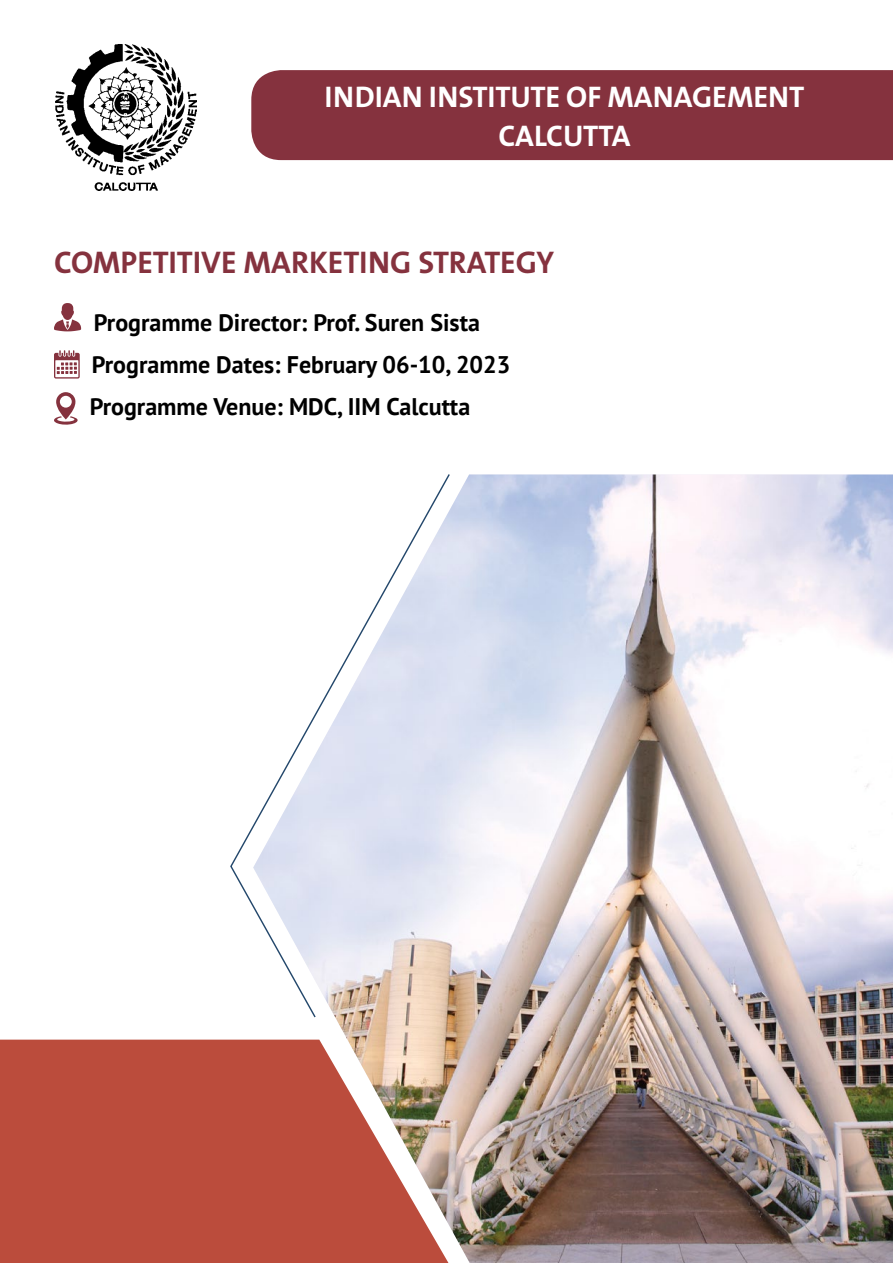
<style>
.page{position:relative;width:893px;height:1263px;background:#fff}
.page>*{position:absolute;margin:0;border:0;box-sizing:border-box;transform-origin:0 0}
.t1{font:700 31.5px "The Sans B7";color:#85323e}
.t2{font:700 30px/39px "The Sans B7";color:#fff;text-align:center}
.t3{font:700 24px/41.8px "PT Sans";color:#000}
</style>
<div class="page">
<div style="left:251px;top:70px;width:642px;height:90px;background:#85323e"></div>
<div style="left:0;top:1040px;width:253px;height:223px;background:#bb4c3c"></div>
<svg style="left:54px;top:303px;width:27px;height:28px"></svg>
<svg style="left:54px;top:350px;width:26px;height:29px"></svg>
<svg style="left:54px;top:392px;width:24px;height:33px"></svg>
<img style="left:55px;top:44px;width:142px;height:146px">
<img style="left:253px;top:474px;width:640px;height:789px">
<svg style="left:230px;top:474px;width:221px;height:545px"></svg>
<p class="t2" style="left:325px;top:78px;width:481px">INDIAN I NSTITUTE OF MANAGEMENT<br>CALCUTTA</p>
<h1 class="t1" style="left:54px;top:245px;width:502px">COMPETITIVE MARKETI NG STRATEGY</h1>
<p class="t3" style="left:90px;top:302px;width:422px">Programme Director: Prof. Suren Sista<br>Programme Dates: February 06-10, 2023<br>Programme Venue: MDC, IIM Calcutta</p>
</div>
